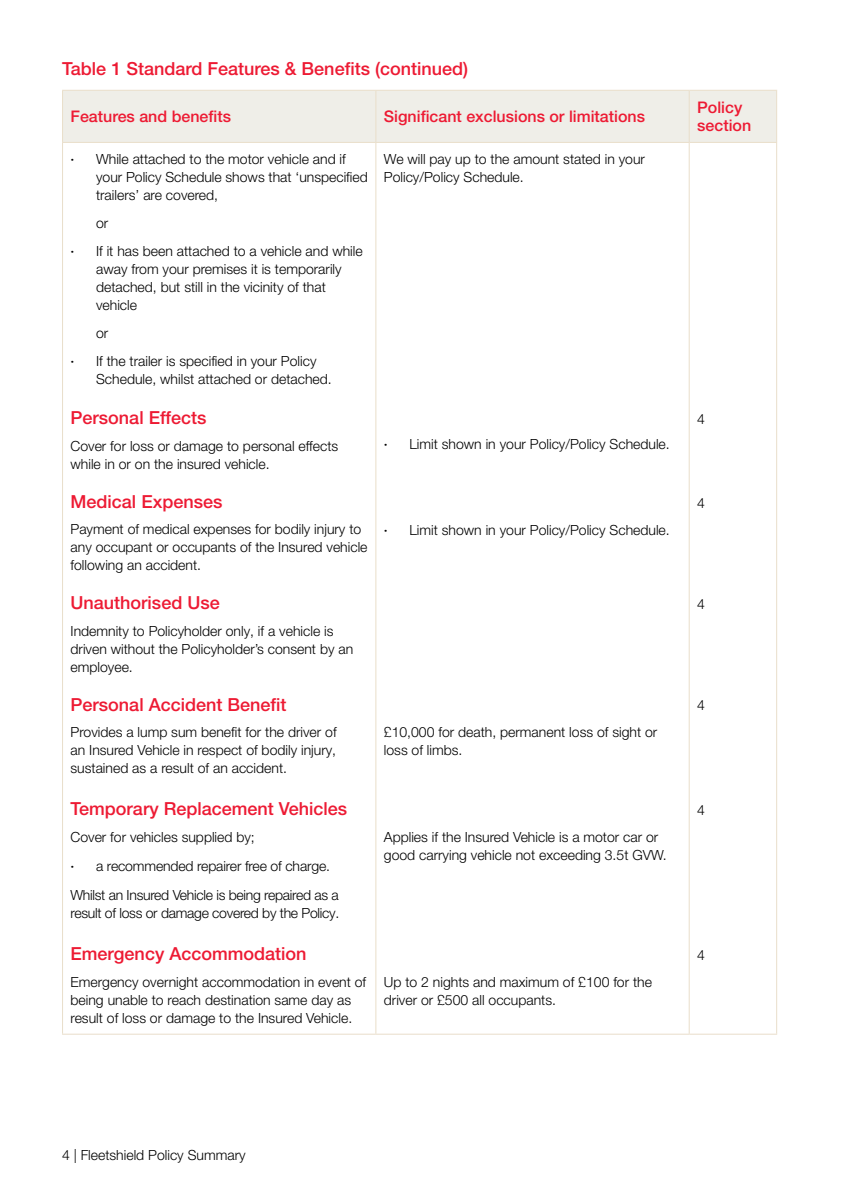
<style>
.page{position:relative;width:841px;height:1192px;background:#fff}
.page>*{position:absolute;margin:0;border:0;box-sizing:border-box;transform-origin:0 0}
.PARA_HEADER{font:500 18px "Helvetica Neue LT Pro";color:#ed1a33}
.BODY{font:500 16px/18px "Helvetica Neue LT Pro";color:#ed1a33}
.BODY-2{font:300 14px/18px "Helvetica Neue LT Pro";color:#000001}
.BODY-3{font:300 14px/18px "Helvetica Neue LT Pro";letter-spacing:-.02em;color:#000001}
.s1{font-weight:500}
</style>
<div class="page">
<div style="left:63px;top:91px;width:712px;height:51px;background:#efeee8"></div>
<hr style="left:62px;top:143px;width:1px;height:890px;background:#e9deca">
<hr style="left:375px;top:143px;width:1px;height:890px;background:#e9deca">
<hr style="left:688px;top:143px;width:1px;height:890px;background:#e9deca">
<hr style="left:775px;top:143px;width:1px;height:890px;background:#e9deca">
<hr style="left:62px;top:90px;width:313px;height:1px;background:#e9deca">
<hr style="left:62px;top:91px;width:1px;height:51px;background:#e9deca">
<hr style="left:375px;top:90px;width:313px;height:1px;background:#e9deca">
<hr style="left:375px;top:91px;width:1px;height:51px;background:#e9deca">
<hr style="left:688px;top:90px;width:88px;height:1px;background:#e9deca">
<hr style="left:688px;top:91px;width:1px;height:51px;background:#e9deca">
<hr style="left:775px;top:91px;width:1px;height:51px;background:#e9deca">
<hr style="left:62px;top:142px;width:313px;height:1px;background:#e9deca">
<hr style="left:375px;top:142px;width:313px;height:1px;background:#e9deca">
<hr style="left:688px;top:142px;width:88px;height:1px;background:#e9deca">
<hr style="left:62px;top:1033px;width:313px;height:1px;background:#e9deca">
<hr style="left:375px;top:1033px;width:313px;height:1px;background:#e9deca">
<hr style="left:688px;top:1033px;width:88px;height:1px;background:#e9deca">
<p class="PARA_HEADER" style="left:62px;top:58px;width:407px">Table 1 Standard Features &amp; Benefits (continued)</p>
<p class="BODY" style="left:70px;top:107px;width:162px">Features and benefits</p>
<p class="BODY" style="left:383px;top:107px;width:262px">Significant exclusions or limitations</p>
<p class="BODY" style="left:696px;top:98px;width:55px">Policy section</p>
<p class="BODY-2" style="left:96px;top:149px;width:273px;text-indent:-26px"><span class="s1">·</span> While attached to the motor vehicle and if your Policy Schedule shows that ‘unspecified trailers’ are covered,</p>
<p class="BODY-2" style="left:96px;top:213px;width:14px">or</p>
<p class="BODY-2" style="left:96px;top:241px;width:268px;text-indent:-26px"><span class="s1">·</span> If it has been attached to a vehicle and while away from your premises it is temporarily detached, but still in the vicinity of that vehicle</p>
<p class="BODY-2" style="left:96px;top:323px;width:14px">or</p>
<p class="BODY-2" style="left:96px;top:351px;width:237px;text-indent:-26px"><span class="s1">·</span> If the trailer is specified in your Policy<br>Schedule, whilst attached or detached.</p>
<p class="PARA_HEADER" style="left:70px;top:407px;width:137px">Personal Effects</p>
<p class="BODY-2" style="left:70px;top:436px;width:269px">Cover for loss or damage to personal effects while in or on the insured vehicle.</p>
<p class="PARA_HEADER" style="left:70px;top:490px;width:153px">Medical Expenses</p>
<p class="BODY-2" style="left:70px;top:520px;width:298px">Payment of medical expenses for bodily injury to any occupant or occupants of the Insured vehicle following an accident.</p>
<p class="PARA_HEADER" style="left:70px;top:592px;width:151px">Unauthorised Use</p>
<p class="BODY-2" style="left:70px;top:621px;width:284px">Indemnity to Policyholder only, if a vehicle is driven without the Policyholder’s consent by an employee.</p>
<p class="PARA_HEADER" style="left:70px;top:693px;width:217px">Personal Accident Benefit</p>
<p class="BODY-2" style="left:70px;top:723px;width:267px;text-align:justify">Provides a lump sum benefit for the driver of an Insured Vehicle in respect of bodily injury, sustained as a result of an accident.</p>
<p class="PARA_HEADER" style="left:70px;top:798px;width:278px">Temporary Replacement Vehicles</p>
<p class="BODY-2" style="left:70px;top:827px;width:186px">Cover for vehicles supplied by;</p>
<p class="BODY-2" style="left:70px;top:856px;width:261px"><span class="s1">·</span> a recommended repairer free of charge.</p>
<p class="BODY-3" style="left:70px;top:886px;width:270px">Whilst an Insured Vehicle is being repaired as a result of loss or damage covered by the Policy.</p>
<p class="PARA_HEADER" style="left:70px;top:943px;width:237px">Emergency Accommodation</p>
<p class="BODY-2" style="left:70px;top:972px;width:297px">Emergency overnight accommodation in event of being unable to reach destination same day as result of loss or damage to the Insured Vehicle.</p>
<p class="BODY-2" style="left:383px;top:149px;width:262px">We will pay up to the amount stated in your<br>Policy/Policy Schedule.</p>
<p class="BODY-2" style="left:696px;top:409px;width:9px">4</p>
<p class="BODY-2" style="left:383px;top:434px;width:287px"><span class="s1">·</span> Limit shown in your Policy/Policy Schedule.</p>
<p class="BODY-2" style="left:696px;top:493px;width:9px">4</p>
<p class="BODY-2" style="left:383px;top:520px;width:287px"><span class="s1">·</span> Limit shown in your Policy/Policy Schedule.</p>
<p class="BODY-2" style="left:696px;top:595px;width:9px">4</p>
<p class="BODY-2" style="left:696px;top:695px;width:9px">4</p>
<p class="BODY-2" style="left:383px;top:723px;width:275px">£10,000 for death, permanent loss of sight or loss of limbs.</p>
<p class="BODY-2" style="left:696px;top:800px;width:9px">4</p>
<p class="BODY-2" style="left:383px;top:827px;width:284px">Applies if the Insured Vehicle is a motor car or good carrying vehicle not exceeding 3.5t GVW.</p>
<p class="BODY-2" style="left:696px;top:945px;width:9px">4</p>
<p class="BODY-2" style="left:383px;top:972px;width:269px">Up to 2 nights and maximum of £100 for the driver or £500 all occupants.</p>
<p class="BODY-2" style="left:62px;top:1145px;width:185px">4 | Fleetshield Policy Summary</p>
</div>
